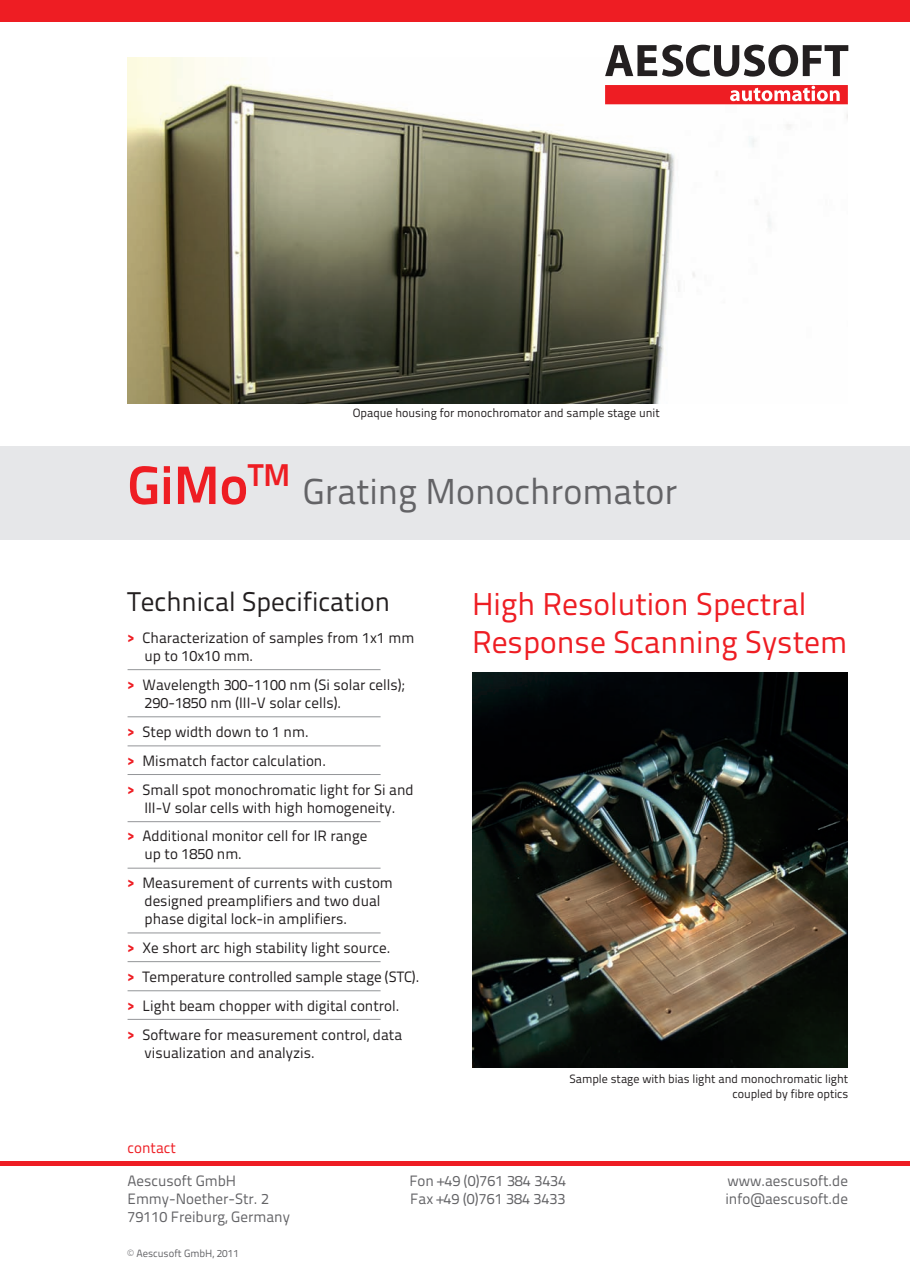
<style>
.page{position:relative;width:910px;height:1280px;background:#fff}
.page>*{position:absolute;margin:0;border:0;box-sizing:border-box;transform-origin:0 0}
.t1{font:54px "Titillium Text 15 L 800 wt";color:#ee1d23}
.t2{font:36px "Titillium Text 15 L 400 wt";color:#636366}
.t3{font:31.5px/37.8px "Titillium Text 15 L 400 wt";color:#ee1d23}
.t4{font:27px "Titillium Text 15 L 400 wt";color:#231f20}
.t5{font:15px/28.8px "Titillium Text 15 L 400 wt";color:#231f20}
.t6{font:15px/18px "Titillium Text 15 L 400 wt";color:#636366}
.t7{font:15px "Titillium Text 15 L 400 wt";color:#ee1d23}
.t8{font:12px/14.4px "Titillium Text 15 L 400 wt";color:#231f20;text-align:right}
.t9{font:10.5px "Titillium Text 15 L 400 wt";color:#636366}
.s1{font-family:"Titillium Text 15 L 999 wt";color:#ee1d23}
.s2{font-family:"Titillium Text 15 L 999 wt";font-size:12px}
</style>
<div class="page">
<div style="left:0;top:446px;width:910px;height:94px;background:#e6e7e9"></div>
<hr style="left:128px;top:669px;width:253px;height:1px;background:#939598">
<hr style="left:128px;top:821px;width:253px;height:1px;background:#939598">
<hr style="left:128px;top:716px;width:253px;height:1px;background:#939598">
<hr style="left:128px;top:932px;width:253px;height:1px;background:#939598">
<hr style="left:128px;top:868px;width:253px;height:1px;background:#939598">
<hr style="left:128px;top:745px;width:253px;height:1px;background:#939598">
<hr style="left:128px;top:774px;width:253px;height:1px;background:#939598">
<hr style="left:128px;top:1019px;width:253px;height:1px;background:#939598">
<hr style="left:128px;top:990px;width:253px;height:1px;background:#939598">
<hr style="left:128px;top:961px;width:253px;height:1px;background:#939598">
<img style="left:472px;top:672px;width:375px;height:395px">
<div style="left:0;top:0;width:910px;height:21px;background:#ee1d23"></div>
<img style="left:128px;top:57px;width:719px;height:347px">
<div style="left:605px;top:85px;width:243px;height:19px;background:#ee1d23"></div>
<svg style="left:605px;top:45px;width:243px;height:32px"></svg>
<svg style="left:730px;top:86px;width:110px;height:15px"></svg>
<hr style="left:0;top:1161px;width:910px;height:4px;background:#ee1d23">
<p class="t8" style="left:353px;top:406px;width:308px">Opaque housing for monochromator and sample stage unit</p>
<h1 class="t1" style="left:128px;top:452px;width:164px">GiMo<sup>TM</sup></h1>
<h2 class="t2" style="left:303px;top:470px;width:376px">Grating Monochromator</h2>
<h3 class="t4" style="left:128px;top:586px;width:264px">Technical Specification</h3>
<p class="t5" style="left:145px;top:629px;width:271px;line-height:18px;text-indent:-17px"><span class="s1">&gt;</span> Characterization of samples from 1x1 mm up to 10x10 mm.</p>
<p class="t5" style="left:145px;top:676px;width:262px;line-height:18px;text-indent:-17px"><span class="s1">&gt;</span> Wavelength 300-1100 nm (Si solar cells);<br>290-1850 nm (III-V solar cells).</p>
<p class="t5" style="left:128px;top:717px;width:288px"><span class="s1">&gt;</span> Step width down to 1 nm.<br><span class="s1">&gt;</span> Mismatch factor calculation.<br><span class="s1">&gt;</span> Small spot monochromatic light for Si and</p>
<p class="t5" style="left:128px;top:793px;width:269px;text-indent:17px">III-V solar cells with high homogeneity. <span class="s1">&gt;</span> Additional monitor cell for IR range</p>
<p class="t5" style="left:128px;top:840px;width:267px;text-indent:17px">up to 1850 nm.<br><span class="s1">&gt;</span> Measurement of currents with custom</p>
<p class="t5" style="left:145px;top:892px;width:237px;line-height:18px">designed preamplifiers and two dual phase digital lock-in amplifiers.</p>
<p class="t5" style="left:128px;top:933px;width:293px"><span class="s1">&gt;</span> Xe short arc high stability light source.<br><span class="s1">&gt;</span> Temperature controlled sample stage (STC). <span class="s1">&gt;</span> Light beam chopper with digital control.<br><span class="s1">&gt;</span> Software for measurement control, data</p>
<p class="t5" style="left:145px;top:1038px;width:172px">visualization and analyzis.</p>
<p class="t7" style="left:128px;top:1139px;width:50px">contact</p>
<h3 class="t3" style="left:472px;top:585px;width:377px">High Resolution Spectral<br>Response Scanning System</h3>
<p class="t8" style="left:569px;top:1072px;width:280px">Sample stage with bias light and monochromatic light coupled by fibre optics</p>
<p class="t6" style="left:128px;top:1172px;width:164px">Aescusoft GmbH<br>Emmy-Noether-Str. 2<br>79110 Freiburg, Germany</p>
<p class="t9" style="left:128px;top:1246px;width:113px"><span class="s2">©</span> Aescusoft GmbH, 2011</p>
<p class="t6" style="left:409px;top:1172px;width:158px">Fon +49 (0)761 384 3434<br>Fax +49 (0)761 384 3433</p>
<p class="t6" style="left:725px;top:1172px;width:124px">www.aescusoft.de info@aescusoft.de</p>
</div>
